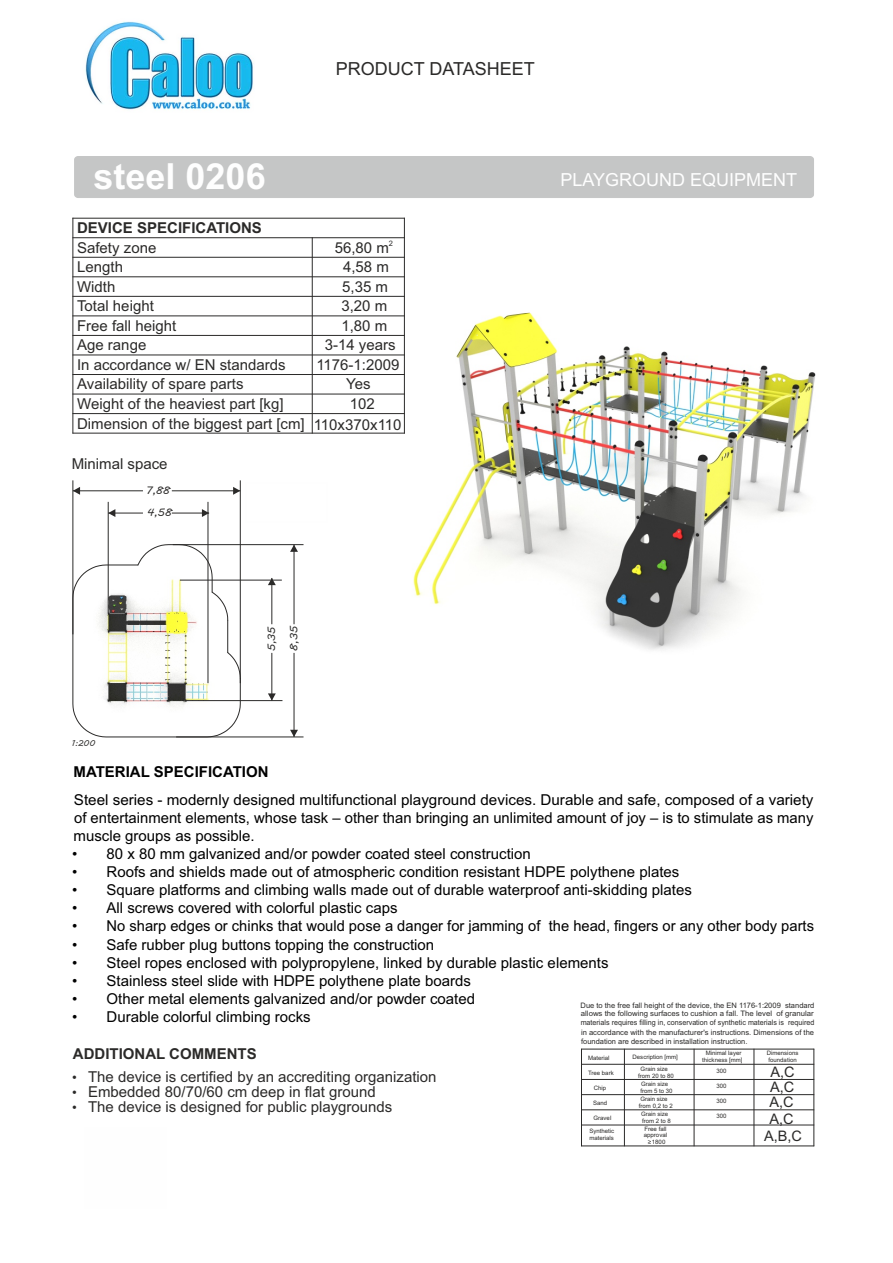
<style>
.page{position:relative;width:893px;height:1263px;background:#fff}
.page>*{position:absolute;margin:0;border:0;box-sizing:border-box;transform-origin:0 0}
.t1{font:700 36px "Arial";color:#fefefe}
.t2{font:18px "Arial";color:#fefefe}
.t3{font:18px "Arial";color:#2b2a29}
.t4{font:15px/18px "Arial";color:#000;text-align:justify}
.t5{font:15px/19.5px "Arial";color:#2b2a29}
.t6{font:700 15px "Arial";color:#2b2a29}
.t7{font:700 15px "Arial";color:#000}
.t8{font:14.55px/15px "Arial";color:#2b2a29}
.t9{font:10.5px/22px "MV Boli";color:#2b2a29}
.t10{font:8.25px "MV Boli";color:#2b2a29}
.t11{font:7.5px/9.1px "Arial";color:#2b2a29;text-align:justify}
.t12{font:6px/6.8px "Arial";color:#2b2a29;text-align:center}
.s1{font-family:"Arial Unicode MS"}
.s2{font-size:13.5px}
</style>
<div class="page">
<img style="left:378px;top:313px;width:438px;height:337px">
<hr style="left:72px;top:218px;width:1px;height:216px;background:#2b2a29">
<hr style="left:312px;top:237px;width:1px;height:197px;background:#2b2a29">
<hr style="left:404px;top:218px;width:1px;height:216px;background:#2b2a29">
<hr style="left:72px;top:433px;width:333px;height:1px;background:#2b2a29">
<hr style="left:72px;top:413px;width:333px;height:1px;background:#2b2a29">
<hr style="left:72px;top:394px;width:333px;height:1px;background:#2b2a29">
<hr style="left:72px;top:374px;width:333px;height:1px;background:#2b2a29">
<hr style="left:72px;top:355px;width:333px;height:1px;background:#2b2a29">
<hr style="left:72px;top:335px;width:333px;height:1px;background:#2b2a29">
<hr style="left:72px;top:315px;width:333px;height:1px;background:#2b2a29">
<hr style="left:72px;top:296px;width:333px;height:1px;background:#2b2a29">
<hr style="left:72px;top:276px;width:333px;height:1px;background:#2b2a29">
<hr style="left:72px;top:257px;width:333px;height:1px;background:#2b2a29">
<hr style="left:72px;top:237px;width:333px;height:1px;background:#2b2a29">
<hr style="left:72px;top:218px;width:333px;height:1px;background:#2b2a29">
<div style="left:74px;top:156px;width:740px;height:42px;background:#c5c6c6;border:1px solid #c5c6c6;border-radius:3px"></div>
<svg style="left:72px;top:544px;width:169px;height:194px"></svg>
<hr style="left:240px;top:480px;width:1px;height:203px;background:#2b2a29">
<hr style="left:73px;top:480px;width:1px;height:154px;background:#2b2a29">
<hr style="left:172px;top:490px;width:68px;height:1px;background:#2b2a29">
<svg style="left:233px;top:487px;width:7px;height:8px"></svg>
<hr style="left:73px;top:490px;width:70px;height:1px;background:#2b2a29">
<svg style="left:73px;top:487px;width:7px;height:8px"></svg>
<hr style="left:108px;top:502px;width:1px;height:111px;background:#2b2a29">
<hr style="left:208px;top:502px;width:1px;height:181px;background:#2b2a29">
<hr style="left:108px;top:513px;width:35px;height:1px;background:#2b2a29">
<svg style="left:108px;top:509px;width:7px;height:8px"></svg>
<hr style="left:172px;top:513px;width:37px;height:1px;background:#2b2a29">
<svg style="left:202px;top:509px;width:7px;height:8px"></svg>
<hr style="left:176px;top:737px;width:128px;height:1px;background:#2b2a29">
<hr style="left:173px;top:544px;width:130px;height:1px;background:#2b2a29">
<hr style="left:294px;top:653px;width:1px;height:84px;background:#2b2a29">
<svg style="left:290px;top:730px;width:8px;height:7px"></svg>
<hr style="left:294px;top:545px;width:1px;height:79px;background:#2b2a29">
<svg style="left:290px;top:545px;width:8px;height:7px"></svg>
<hr style="left:180px;top:580px;width:102px;height:1px;background:#2b2a29">
<hr style="left:186px;top:700px;width:96px;height:1px;background:#2b2a29">
<hr style="left:272px;top:578px;width:1px;height:46px;background:#2b2a29">
<svg style="left:268px;top:578px;width:8px;height:7px"></svg>
<hr style="left:272px;top:653px;width:1px;height:48px;background:#2b2a29">
<svg style="left:268px;top:693px;width:8px;height:8px"></svg>
<hr style="left:581px;top:1049px;width:1px;height:97px;background:#2b2a29">
<hr style="left:624px;top:1049px;width:1px;height:97px;background:#2b2a29">
<hr style="left:694px;top:1049px;width:1px;height:97px;background:#2b2a29">
<hr style="left:753px;top:1049px;width:1px;height:97px;background:#2b2a29">
<hr style="left:813px;top:1049px;width:1px;height:97px;background:#2b2a29">
<hr style="left:581px;top:1145px;width:233px;height:1px;background:#2b2a29">
<hr style="left:581px;top:1124px;width:233px;height:1px;background:#2b2a29">
<hr style="left:581px;top:1109px;width:233px;height:1px;background:#2b2a29">
<hr style="left:581px;top:1094px;width:233px;height:1px;background:#2b2a29">
<hr style="left:581px;top:1079px;width:233px;height:1px;background:#2b2a29">
<hr style="left:581px;top:1064px;width:233px;height:1px;background:#2b2a29">
<hr style="left:581px;top:1049px;width:233px;height:1px;background:#2b2a29">
<img style="left:85px;top:21px;width:168px;height:89px">
<p class="t3" style="left:336px;top:62px;width:201px">PRODUCT DATASHEET</p>
<h1 class="t1" style="left:94px;top:163px;width:174px">steel 0206</h1>
<p class="t2" style="left:560px;top:172px;width:238px">PLAYGROUND EQUIPMENT</p>
<p class="t6" style="left:77px;top:222px;width:186px">DEVICE SPECIFICATIONS</p>
<p class="t5" style="left:77px;top:239px;width:81px">Safety zone<br>Length<br>Width<br>Total height</p>
<p class="t11" style="left:389px;top:239px;width:6px">2</p>
<p class="t5" style="left:335px;top:240px;width:56px;line-height:18.3px;text-align:center">56,80 m<br>4,58 m</p>
<p class="t5" style="left:342px;top:278px;width:47px">5,35 m</p>
<p class="t5" style="left:341px;top:298px;width:47px">3,20 m</p>
<p class="t5" style="left:77px;top:317px;width:101px">Free fall height</p>
<p class="t5" style="left:341px;top:317px;width:47px">1,80 m</p>
<p class="t5" style="left:77px;top:337px;width:71px">Age range</p>
<p class="t5" style="left:325px;top:337px;width:72px">3-14 years</p>
<p class="t5" style="left:77px;top:356px;width:210px">In accordance w/ EN standards<br>Availability of spare parts</p>
<p class="t5" style="left:316px;top:357px;width:85px">1176-1:2009</p>
<p class="t5" style="left:346px;top:376px;width:26px">Yes</p>
<p class="t5" style="left:77px;top:395px;width:208px">Weight of the heaviest part [kg]</p>
<p class="t5" style="left:350px;top:395px;width:27px">102</p>
<p class="t5" style="left:77px;top:415px;width:229px">Dimension of the biggest part [cm]</p>
<p class="t5" style="left:314px;top:416px;width:89px">110x370x110</p>
<p class="t5" style="left:72px;top:455px;width:97px">Minimal space</p>
<p class="t9" style="left:146px;top:481px;width:27px">7,88<br>4,58</p>
<p class="t9" style="left:261px;top:651px;width:26px;rotate:-90deg">5,35<br>8,35</p>
<p class="t10" style="left:72px;top:740px;width:25px">1:200</p>
<p class="t7" style="left:74px;top:766px;width:197px">MATERIAL SPECIFICATION</p>
<p class="t4" style="left:74px;top:792px;width:741px">Steel series - modernly designed multifunctional playground devices. Durable and safe, composed of a variety of entertainment elements, whose task – other than bringing an unlimited amount of joy – is to stimulate as many muscle groups as possible.</p>
<p class="t4" style="left:72px;top:846px;width:460px">• 80 x 80 mm galvanized and/or powder coated steel construction</p>
<p class="t4" style="left:72px;top:864px;width:609px">• Roofs and shields made out of atmospheric condition resistant HDPE polythene plates</p>
<p class="t4" style="left:72px;top:882px;width:621px">• Square platforms and climbing walls made out of durable waterproof anti-skidding plates</p>
<p class="t4" style="left:72px;top:900px;width:327px">• All screws covered with colorful plastic caps</p>
<p class="t4" style="left:72px;top:918px;width:743px">• No sharp edges or chinks that would pose a danger for jamming of the head, fingers or any other body parts</p>
<p class="t4" style="left:72px;top:937px;width:364px">• Safe rubber plug buttons topping the construction</p>
<p class="t4" style="left:72px;top:955px;width:538px">• Steel ropes enclosed with polypropylene, linked by durable plastic elements</p>
<p class="t4" style="left:72px;top:973px;width:400px">• Stainless steel slide with HDPE polythene plate boards</p>
<p class="t4" style="left:72px;top:991px;width:405px">• Other metal elements galvanized and/or powder coated</p>
<p class="t4" style="left:72px;top:1009px;width:240px">• Durable colorful climbing rocks</p>
<p class="t11" style="left:581px;top:1001px;width:235px">Due to the free fall height of the device, the EN 1176-1:2009 standard allows the following surfaces to cushion a fall. The level of granular materials requires filling in, conservation of synthetic materials is required in accordance with the manufacturer's instructions. Dimensions of the foundation are described in installation instruction.</p>
<p class="t12" style="left:588px;top:1055px;width:23px">Material</p>
<p class="t12" style="left:588px;top:1070px;width:27px">Tree bark</p>
<p class="t12" style="left:594px;top:1085px;width:14px">Chip</p>
<p class="t12" style="left:593px;top:1100px;width:16px">Sand</p>
<p class="t12" style="left:593px;top:1115px;width:19px">Gravel</p>
<p class="t12" style="left:589px;top:1128px;width:26px;text-align:left">Synthetic materials</p>
<p class="t6" style="left:73px;top:1048px;width:185px">ADDITIONAL COMMENTS</p>
<p class="t12" style="left:767px;top:1050px;width:33px;text-align:left">Dimensions foundation</p>
<p class="t8" style="left:770px;top:1065px;width:26px">A,C</p>
<p class="t12" style="left:702px;top:1050px;width:42px">Minimal layer thickness [mm]</p>
<p class="t12" style="left:716px;top:1098px;width:12px">300</p>
<p class="t12" style="left:633px;top:1051px;width:47px;line-height:12.3px">Description [mm]<br>Grain size</p>
<p class="t12" style="left:638px;top:1072px;width:37px;line-height:8.1px">from 20 to 80<br>Grain size</p>
<p class="t12" style="left:640px;top:1087px;width:34px;line-height:8.6px;text-align:left">from 5 to 30<br>Grain size</p>
<p class="t12" style="left:639px;top:1102px;width:35px;line-height:8.4px">from 0,2 to 2<br>Grain size</p>
<p class="t12" style="left:642px;top:1118px;width:30px">from 2 to 8<br>Free fall approval <span class="s1">≥</span>1800</p>
<p class="t12" style="left:716px;top:1068px;width:12px">300</p>
<p class="t12" style="left:716px;top:1083px;width:12px">300</p>
<p class="t12" style="left:716px;top:1113px;width:12px">300</p>
<p class="t5" style="left:72px;top:1068px;width:366px"><span class="s2">•</span> The device is certified by an accrediting organization</p>
<p class="t5" style="left:72px;top:1083px;width:305px"><span class="s2">•</span> Embedded 80/70/60 cm deep in flat ground</p>
<p class="t5" style="left:72px;top:1098px;width:322px"><span class="s2">•</span> The device is designed for public playgrounds</p>
<p class="t8" style="left:770px;top:1081px;width:26px">A,C<br>A,C</p>
<p class="t8" style="left:770px;top:1112px;width:26px">A,C</p>
<p class="t8" style="left:764px;top:1129px;width:39px">A,B,C</p>
</div>
